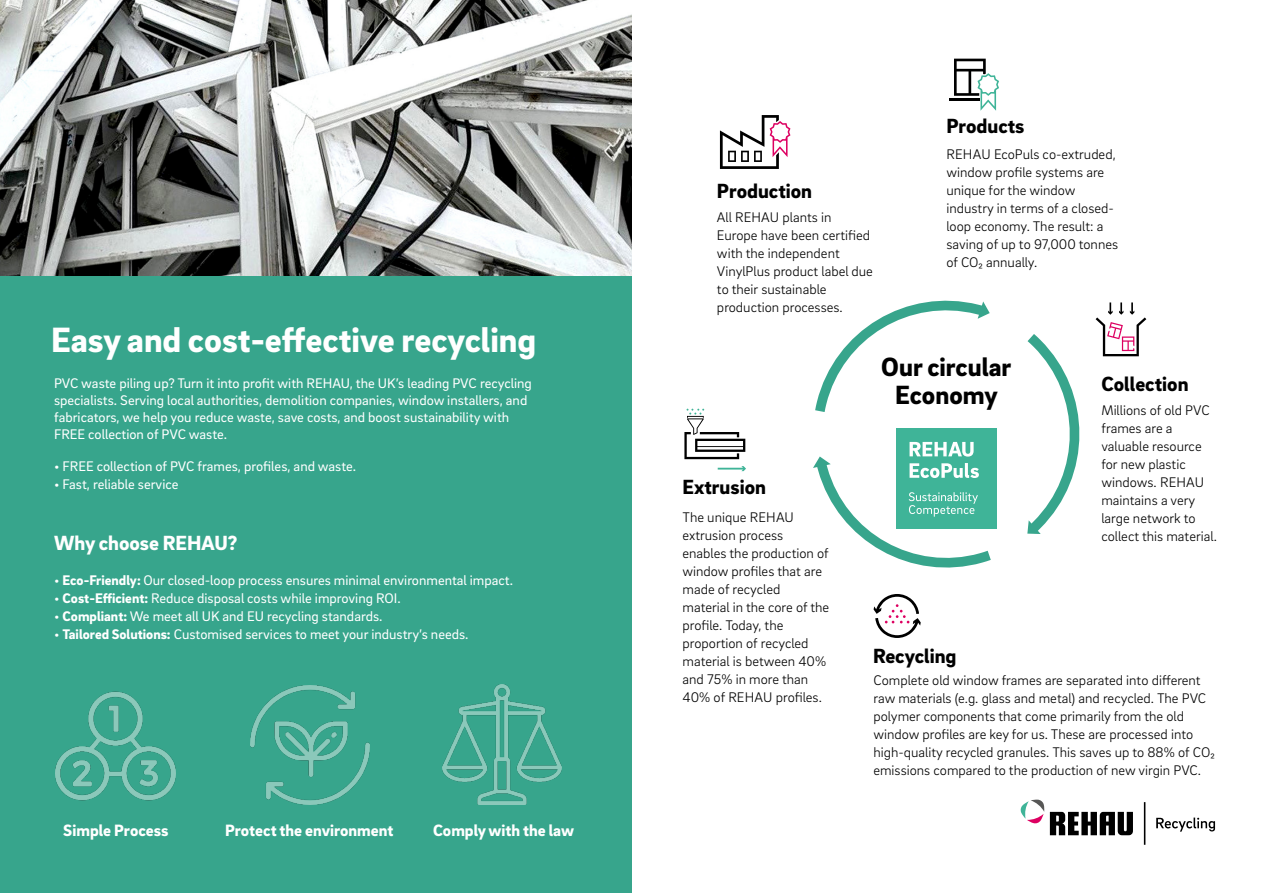
<style>
.page{position:relative;width:1263px;height:893px;background:#fff}
.page>*{position:absolute;margin:0;border:0;box-sizing:border-box;transform-origin:0 0}
.t1{font:900 36px "Brix Sans";color:#fff}
.t2{font:900 27px/28.3px "Brix Sans";color:#000;text-align:center}
.t3{font:900 21px "Brix Sans";color:#000}
.t4{font:900 21px "Brix Sans";color:#fff}
.t5{font:900 16.8px "Brix Sans";color:#fff}
.t6{font:300 14.25px/18px "Brix Sans";color:#000}
.t7{font:14.25px/17.1px "Brix Sans";color:#fff}
.s1{font-weight:900}
</style>
<div class="page">
<div style="left:0;top:0;width:631px;height:893px;background:#37a58c"></div>
<svg style="left:815px;top:300px;width:175px;height:112px"></svg>
<div style="left:896px;top:428px;width:100px;height:100px;background:#3fb498"></div>
<svg style="left:718px;top:466px;width:28px;height:5px"></svg>
<svg style="left:684px;top:409px;width:61px;height:50px"></svg>
<hr style="left:949px;top:99px;width:30px;height:2px;background:#000">
<svg style="left:954px;top:59px;width:45px;height:52px"></svg>
<svg style="left:720px;top:115px;width:70px;height:54px"></svg>
<svg style="left:1027px;top:302px;width:119px;height:232px"></svg>
<svg style="left:813px;top:442px;width:184px;height:196px"></svg>
<img style="left:250px;top:685px;width:120px;height:120px">
<img style="left:442px;top:685px;width:120px;height:119px">
<img style="left:56px;top:691px;width:119px;height:110px">
<img style="left:0;top:0;width:631px;height:276px">
<svg style="left:1021px;top:800px;width:23px;height:24px"></svg>
<svg style="left:1050px;top:812px;width:83px;height:23px"></svg>
<hr style="left:1144px;top:802px;width:1px;height:43px;background:#000">
<svg style="left:1156px;top:818px;width:59px;height:14px"></svg>
<h1 class="t1" style="left:51px;top:316px;width:487px">Easy and cost-effective recycling</h1>
<p class="t7" style="left:54px;top:374px;width:479px">PVC waste piling up? Turn it into profit with REHAU, the UK’s leading PVC recycling specialists. Serving local authorities, demolition companies, window installers, and fabricators, we help you reduce waste, save costs, and boost sustainability with FREE collection of PVC waste.</p>
<p class="t7" style="left:54px;top:457px;width:304px">• FREE collection of PVC frames, profiles, and waste.</p>
<p class="t7" style="left:54px;top:475px;width:126px">• Fast, reliable service</p>
<h3 class="t4" style="left:54px;top:529px;width:185px">Why choose REHAU?</h3>
<p class="t7" style="left:54px;top:571px;width:460px">• <span class="s1">Eco-Friendly:</span> Our closed-loop process ensures minimal environmental impact.</p>
<p class="t7" style="left:54px;top:589px;width:348px">• <span class="s1">Cost-Efficient:</span> Reduce disposal costs while improving ROI.</p>
<p class="t7" style="left:54px;top:607px;width:330px">• <span class="s1">Compliant:</span> We meet all UK and EU recycling standards.</p>
<p class="t7" style="left:54px;top:625px;width:416px">• <span class="s1">Tailored Solutions:</span> Customised services to meet your industry’s needs.</p>
<p class="t5" style="left:63px;top:819px;width:107px">Simple Process</p>
<p class="t5" style="left:225px;top:819px;width:170px">Protect the environment</p>
<p class="t5" style="left:433px;top:819px;width:143px">Comply with the law</p>
<h3 class="t3" style="left:717px;top:177px;width:97px">Production</h3>
<p class="t6" style="left:717px;top:208px;width:157px">All REHAU plants in<br>Europe have been certified with the independent<br>VinylPlus product label due to their sustainable production processes.</p>
<h3 class="t3" style="left:946px;top:112px;width:80px">Products</h3>
<p class="t6" style="left:946px;top:145px;width:173px">REHAU EcoPuls co-extruded, window profile systems are unique for the window industry in terms of a closed&shy;loop economy. The result: a saving of up to 97,000 tonnes of CO₂ annually.</p>
<h3 class="t3" style="left:682px;top:473px;width:85px">Extrusion</h3>
<p class="t6" style="left:682px;top:507px;width:148px">The unique REHAU extrusion process enables the production of window profiles that are made of recycled material in the core of the profile. Today, the proportion of recycled material is between 40% and 75% in more than<br>40% of REHAU profiles.</p>
<h2 class="t2" style="left:881px;top:351px;width:132px">Our circular<br>Economy</h2>
<h3 class="t3" style="left:873px;top:642px;width:85px">Recycling</h3>
<h3 class="t3" style="left:1101px;top:370px;width:89px">Collection</h3>
<p class="t6" style="left:1101px;top:401px;width:117px">Millions of old PVC frames are a valuable resource for new plastic windows. REHAU maintains a very large network to collect this material.</p>
<p class="t6" style="left:873px;top:670px;width:343px">Complete old window frames are separated into different raw materials (e.g. glass and metal) and recycled. The PVC polymer components that come primarily from the old window profiles are key for us. These are processed into high-quality recycled granules. This saves up to 88% of CO₂ emissions compared to the production of new virgin PVC.</p>
</div>
